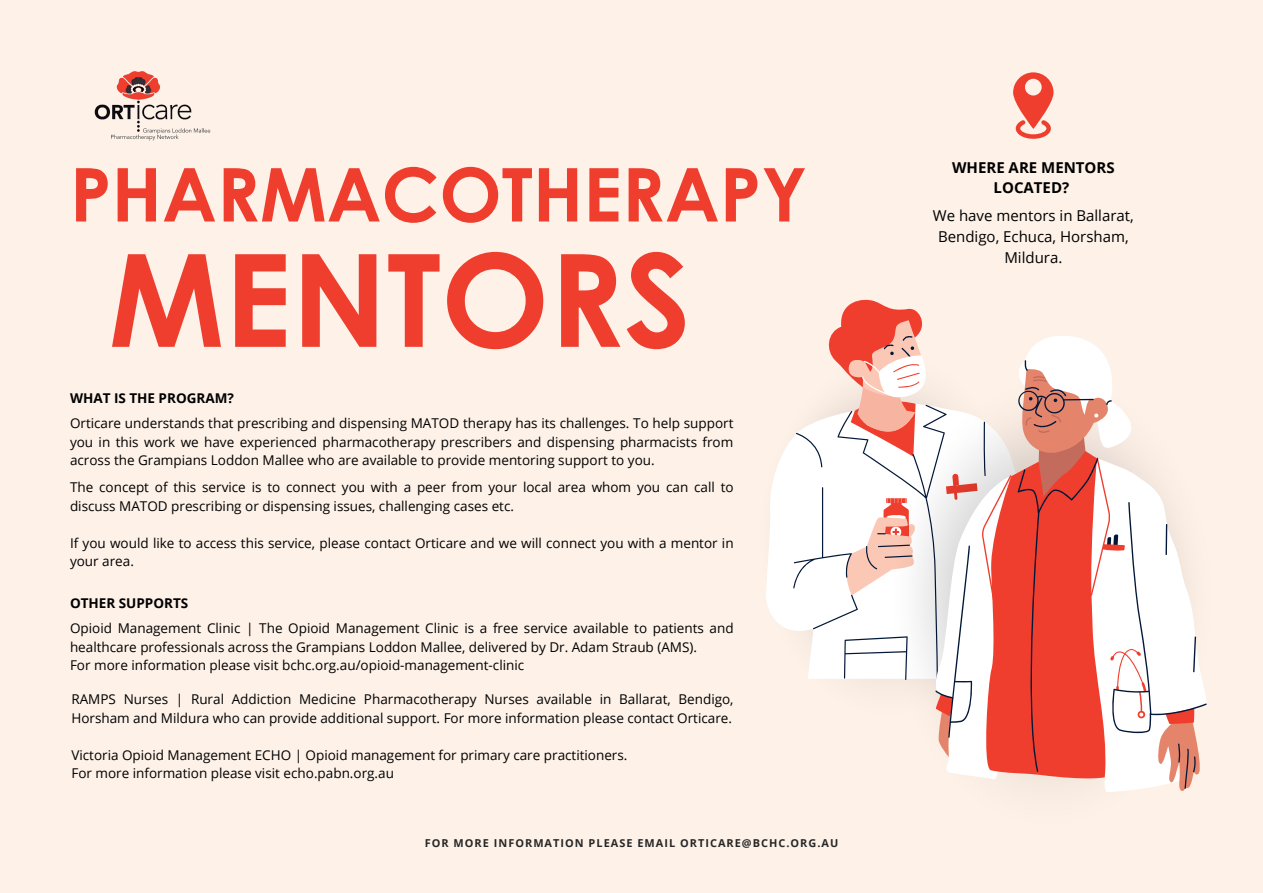
<style>
.page{position:relative;width:1263px;height:893px;background:#fdefe5}
.page>*{position:absolute;margin:0;border:0;box-sizing:border-box;transform-origin:0 0}
.t1{font:700 128.93px "Century Gothic";color:#ef3e2e}
.t2{font:700 74.18px "Century Gothic";color:#ef3e2e}
.t3{font:15px/20.9px "Open Sans";color:#000;text-align:center}
.t4{font:700 15px/20.9px "Open Sans";color:#000;text-align:center}
.t5{font:13.5px/18.6px "Open Sans";color:#000}
.t6{font:700 13.5px "Open Sans";color:#000}
.t7{font:700 10.95px "Open Sans";letter-spacing:.095em;color:#272727}
</style>
<div class="page">
<img style="left:94px;top:71px;width:117px;height:70px">
<svg style="left:766px;top:438px;width:27px;height:192px;fill:#fff"></svg>
<svg style="left:793px;top:417px;width:32px;height:262px;background:#f8f7f7"></svg>
<svg style="left:825px;top:299px;width:375px;height:493px"></svg>
<svg style="left:935px;top:458px;width:272px;height:314px;background:#efaaa3"></svg>
<svg style="left:1013px;top:72px;width:40px;height:67px"></svg>
<h2 class="t2" style="left:70px;top:147px;width:739px">PHARMACOTHERAPY</h2>
<h1 class="t1" style="left:108px;top:217px;width:584px">MENTORS</h1>
<p class="t6" style="left:70px;top:388px;width:165px">WHAT IS THE PROGRAM?</p>
<p class="t5" style="left:70px;top:413px;width:665px;text-align:justify">Orticare understands that prescribing and dispensing MATOD therapy has its challenges. To help support you in this work we have experienced pharmacotherapy prescribers and dispensing pharmacists from across the Grampians Loddon Mallee who are available to provide mentoring support to you.</p>
<p class="t5" style="left:70px;top:477px;width:665px">The concept of this service is to connect you with a peer from your local area whom you can call to discuss MATOD prescribing or dispensing issues, challenging cases etc.</p>
<p class="t5" style="left:70px;top:533px;width:665px">If you would like to access this service, please contact Orticare and we will connect you with a mentor in your area.</p>
<p class="t6" style="left:70px;top:593px;width:120px">OTHER SUPPORTS</p>
<p class="t5" style="left:70px;top:618px;width:665px">Opioid Management Clinic | The Opioid Management Clinic is a free service available to patients and healthcare professionals across the Grampians Loddon Mallee, delivered by Dr. Adam Straub (AMS).<br>For more information please visit bchc.org.au/opioid-management-clinic</p>
<p class="t5" style="left:71px;top:689px;width:664px">RAMPS Nurses | Rural Addiction Medicine Pharmacotherapy Nurses available in Ballarat, Bendigo,<br>Horsham and Mildura who can provide additional support. For more information please contact Orticare.</p>
<p class="t5" style="left:71px;top:745px;width:558px">Victoria Opioid Management ECHO | Opioid management for primary care practitioners.<br>For more information please visit echo.pabn.org.au</p>
<p class="t7" style="left:425px;top:835px;width:415px">FOR MORE INFORMATION PLEASE EMAIL ORTICARE@BCHC.ORG.AU</p>
<p class="t4" style="left:952px;top:156px;width:164px">WHERE ARE MENTORS<br>LOCATED?</p>
<p class="t3" style="left:933px;top:205px;width:202px">We have mentors in Ballarat,<br>Bendigo, Echuca, Horsham,<br>Mildura.</p>
</div>
